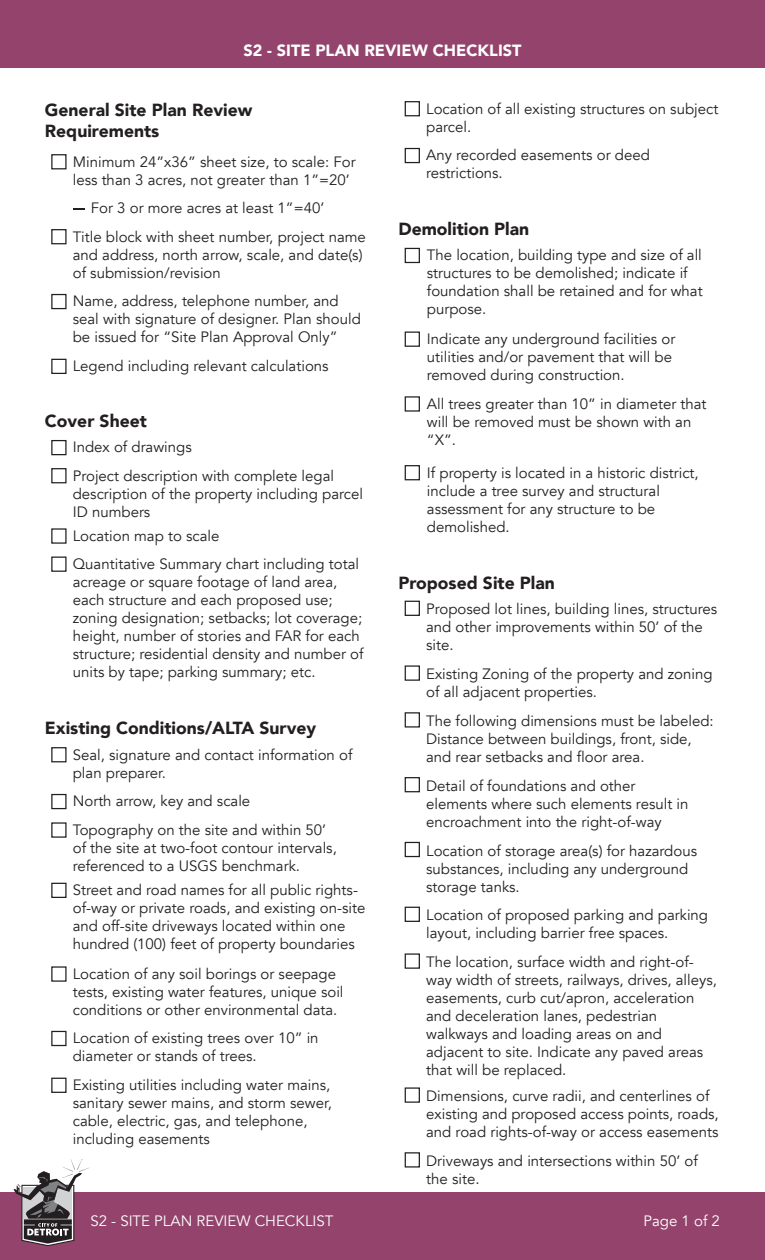
<style>
.page{position:relative;width:765px;height:1260px;background:#fff}
.page>*{position:absolute;margin:0;border:0;box-sizing:border-box;transform-origin:0 0}
.t1{font:900 17.5px/21px "Avenir";color:#231f20}
.t2{font:900 16.25px "Avenir";color:#fff}
.t3{font:15px/18px "Avenir";color:#231f20}
.t4{font:15px "Avenir";color:#fff}
</style>
<div class="page">
<div style="left:0;top:1192px;width:765px;height:68px;background:#94446c"></div>
<svg style="left:14px;top:1159px;width:76px;height:87px"></svg>
<div style="left:0;top:0;width:765px;height:68px;background:#94446c"></div>
<svg style="left:73px;top:208px;width:12px;height:2px"></svg>
<div style="left:51px;top:154px;width:16px;height:15px;border:1px solid #231f20"></div>
<div style="left:51px;top:229px;width:16px;height:15px;border:1px solid #231f20"></div>
<div style="left:51px;top:294px;width:16px;height:15px;border:1px solid #231f20"></div>
<div style="left:51px;top:359px;width:16px;height:15px;border:1px solid #231f20"></div>
<div style="left:51px;top:440px;width:16px;height:15px;border:1px solid #231f20"></div>
<div style="left:51px;top:468px;width:16px;height:15px;border:1px solid #231f20"></div>
<div style="left:51px;top:557px;width:16px;height:15px;border:1px solid #231f20"></div>
<div style="left:51px;top:528px;width:16px;height:16px;border:1px solid #231f20"></div>
<div style="left:51px;top:747px;width:16px;height:15px;border:1px solid #231f20"></div>
<div style="left:51px;top:794px;width:16px;height:15px;border:1px solid #231f20"></div>
<div style="left:51px;top:822px;width:16px;height:16px;border:1px solid #231f20"></div>
<div style="left:51px;top:883px;width:16px;height:15px;border:1px solid #231f20"></div>
<div style="left:51px;top:966px;width:16px;height:16px;border:1px solid #231f20"></div>
<div style="left:51px;top:1031px;width:16px;height:15px;border:1px solid #231f20"></div>
<div style="left:51px;top:1078px;width:16px;height:15px;border:1px solid #231f20"></div>
<div style="left:405px;top:148px;width:15px;height:15px;border:1px solid #231f20"></div>
<div style="left:405px;top:248px;width:15px;height:15px;border:1px solid #231f20"></div>
<div style="left:405px;top:332px;width:15px;height:15px;border:1px solid #231f20"></div>
<div style="left:405px;top:396px;width:15px;height:16px;border:1px solid #231f20"></div>
<div style="left:405px;top:465px;width:15px;height:15px;border:1px solid #231f20"></div>
<div style="left:405px;top:601px;width:15px;height:15px;border:1px solid #231f20"></div>
<div style="left:405px;top:665px;width:15px;height:16px;border:1px solid #231f20"></div>
<div style="left:405px;top:712px;width:15px;height:16px;border:1px solid #231f20"></div>
<div style="left:405px;top:777px;width:15px;height:15px;border:1px solid #231f20"></div>
<div style="left:405px;top:842px;width:15px;height:15px;border:1px solid #231f20"></div>
<div style="left:405px;top:907px;width:15px;height:15px;border:1px solid #231f20"></div>
<div style="left:405px;top:953px;width:15px;height:16px;border:1px solid #231f20"></div>
<div style="left:405px;top:1087px;width:15px;height:16px;border:1px solid #231f20"></div>
<div style="left:405px;top:1152px;width:15px;height:16px;border:1px solid #231f20"></div>
<div style="left:405px;top:101px;width:15px;height:15px;border:1px solid #231f20"></div>
<p class="t2" style="left:243px;top:37px;width:280px">S2 - SITE PLAN REVIEW CHECKLIST</p>
<p class="t1" style="left:45px;top:99px;width:209px">General Site Plan Review<br>Requirements</p>
<p class="t3" style="left:73px;top:153px;width:284px">Minimum 24”x36” sheet size, to scale: For less than 3 acres, not greater than 1”=20’</p>
<p class="t3" style="left:91px;top:200px;width:235px">For 3 or more acres at least 1”=40’</p>
<p class="t3" style="left:73px;top:228px;width:295px">Title block with sheet number, project name and address, north arrow, scale, and date(s) of submission/revision</p>
<p class="t3" style="left:73px;top:293px;width:290px">Name, address, telephone number, and seal with signature of designer. Plan should be issued for “Site Plan Approval Only”</p>
<p class="t3" style="left:73px;top:357px;width:257px">Legend including relevant calculations</p>
<p class="t1" style="left:45px;top:410px;width:104px">Cover Sheet</p>
<p class="t3" style="left:73px;top:439px;width:120px">Index of drawings</p>
<p class="t3" style="left:73px;top:467px;width:292px">Project description with complete legal description of the property including parcel<br>ID numbers</p>
<p class="t3" style="left:73px;top:527px;width:148px">Location map to scale</p>
<p class="t3" style="left:73px;top:555px;width:292px">Quantitative Summary chart including total acreage or square footage of land area, each structure and each proposed use; zoning designation; setbacks; lot coverage; height, number of stories and FAR for each structure; residential density and number of units by tape; parking summary; etc.</p>
<p class="t1" style="left:45px;top:717px;width:273px">Existing Conditions/ALTA Survey</p>
<p class="t3" style="left:73px;top:746px;width:281px">Seal, signature and contact information of plan preparer.</p>
<p class="t3" style="left:73px;top:793px;width:179px">North arrow, key and scale</p>
<p class="t3" style="left:73px;top:821px;width:266px">Topography on the site and within 50’ of the site at two-foot contour intervals, referenced to a USGS benchmark.</p>
<p class="t3" style="left:73px;top:881px;width:294px">Street and road names for all public rights&shy;of-way or private roads, and existing on-site and off-site driveways located within one hundred (100) feet of property boundaries</p>
<p class="t3" style="left:73px;top:965px;width:272px">Location of any soil borings or seepage tests, existing water features, unique soil conditions or other environmental data.</p>
<p class="t3" style="left:73px;top:1029px;width:247px">Location of existing trees over 10” in diameter or stands of trees.</p>
<p class="t3" style="left:73px;top:1076px;width:261px">Existing utilities including water mains, sanitary sewer mains, and storm sewer, cable, electric, gas, and telephone, including easements</p>
<p class="t4" style="left:90px;top:1212px;width:245px">S2 - SITE PLAN REVIEW CHECKLIST</p>
<p class="t3" style="left:426px;top:100px;width:294px">Location of all existing structures on subject parcel.</p>
<p class="t3" style="left:426px;top:147px;width:225px">Any recorded easements or deed restrictions.</p>
<p class="t1" style="left:398px;top:218px;width:132px">Demolition Plan</p>
<p class="t3" style="left:427px;top:246px;width:277px">The location, building type and size of all structures to be demolished; indicate if foundation shall be retained and for what purpose.</p>
<p class="t3" style="left:427px;top:330px;width:250px">Indicate any underground facilities or utilities and/or pavement that will be removed during construction.</p>
<p class="t3" style="left:427px;top:395px;width:281px">All trees greater than 10” in diameter that will be removed must be shown with an “X”.</p>
<p class="t3" style="left:427px;top:464px;width:273px">If property is located in a historic district, include a tree survey and structural assessment for any structure to be demolished.</p>
<p class="t1" style="left:398px;top:572px;width:158px">Proposed Site Plan</p>
<p class="t3" style="left:426px;top:601px;width:293px">Proposed lot lines, building lines, structures and other improvements within 50’ of the site.</p>
<p class="t3" style="left:426px;top:665px;width:288px">Existing Zoning of the property and zoning of all adjacent properties.</p>
<p class="t3" style="left:426px;top:712px;width:289px">The following dimensions must be labeled:<br>Distance between buildings, front, side, and rear setbacks and floor area.</p>
<p class="t3" style="left:426px;top:777px;width:264px">Detail of foundations and other elements where such elements result in encroachment into the right-of-way</p>
<p class="t3" style="left:426px;top:842px;width:272px">Location of storage area(s) for hazardous substances, including any underground storage tanks.</p>
<p class="t3" style="left:426px;top:907px;width:283px">Location of proposed parking and parking layout, including barrier free spaces.</p>
<p class="t3" style="left:426px;top:953px;width:292px">The location, surface width and right-of&shy;way width of streets, railways, drives, alleys, easements, curb cut/apron, acceleration and deceleration lanes, pedestrian walkways and loading areas on and adjacent to site. Indicate any paved areas that will be replaced.</p>
<p class="t3" style="left:426px;top:1087px;width:294px">Dimensions, curve radii, and centerlines of existing and proposed access points, roads, and road rights-of-way or access easements</p>
<p class="t3" style="left:426px;top:1152px;width:273px">Driveways and intersections within 50’ of the site.</p>
<p class="t4" style="left:644px;top:1212px;width:78px">Page 1 of 2</p>
</div>
